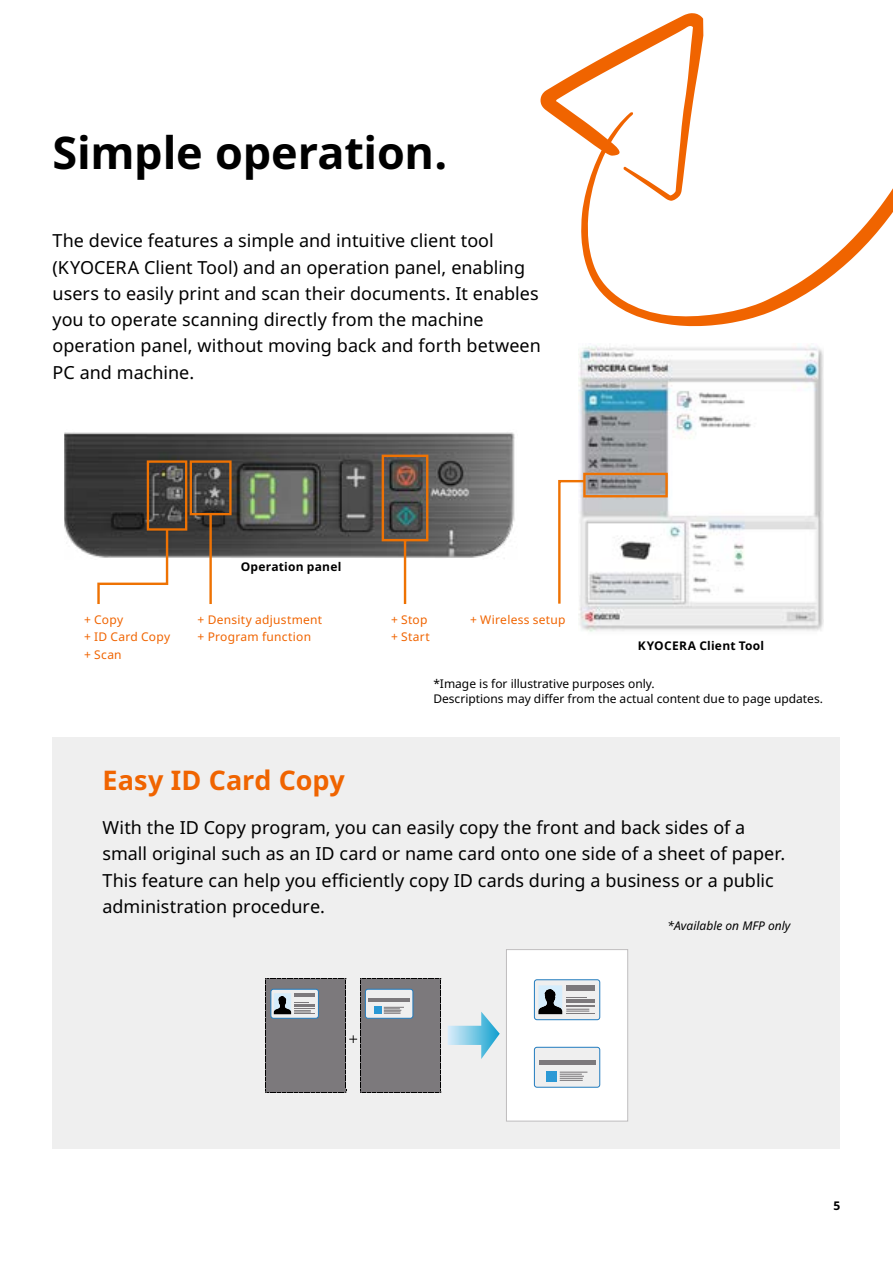
<style>
.page{position:relative;width:893px;height:1263px;background:#fff}
.page>*{position:absolute;margin:0;border:0;box-sizing:border-box;transform-origin:0 0}
.t1{font:700 45px "Noto Sans";letter-spacing:-.005em;color:#000}
.t2{font:700 27px "Noto Sans";color:#f06400}
.t3{font:18px/26.2px "Noto Sans";color:#000}
.t4{font:12px/14.4px "Noto Sans";color:#000}
.t5{font:12px/17.5px "Noto Sans";letter-spacing:.02em;color:#f06400}
.t6{font:700 12px "Noto Sans";letter-spacing:.02em;color:#000}
.t7{font:italic 12px "Noto Sans";color:#000}
</style>
<div class="page">
<svg style="left:540px;top:13px;width:353px;height:313px"></svg>
<div style="left:53px;top:738px;width:787px;height:411px;background:#efefef"></div>
<img style="left:65px;top:432px;width:450px;height:126px">
<div style="left:147px;top:460px;width:40px;height:71px;border:2px solid #ee7203"></div>
<svg style="left:96px;top:527px;width:73px;height:77px"></svg>
<div style="left:190px;top:460px;width:42px;height:55px;border:2px solid #ee7203"></div>
<hr style="left:209px;top:514px;width:3px;height:90px;background:#ee7203">
<svg style="left:380px;top:453px;width:50px;height:151px"></svg>
<img style="left:578px;top:346px;width:246px;height:286px">
<div style="left:583px;top:473px;width:85px;height:24px;border:2px solid #ee7203"></div>
<svg style="left:558px;top:479px;width:29px;height:127px"></svg>
<svg style="left:265px;top:978px;width:176px;height:115px;background:#88888c"></svg>
<svg style="left:448px;top:1012px;width:52px;height:47px"></svg>
<div style="left:506px;top:949px;width:122px;height:172px;background:#fff"></div>
<div style="left:506px;top:949px;width:122px;height:172px;border:1px solid #bfbdbe"></div>
<div style="left:534px;top:1047px;width:66px;height:40px;background:#efefef;border-radius:3px"></div>
<div style="left:534px;top:1047px;width:66px;height:40px;border:1px solid #217bbe;border-radius:3px"></div>
<hr style="left:539px;top:1060px;width:56px;height:2px;background:#7c797c">
<hr style="left:539px;top:1063px;width:56px;height:1px;background:#7c797c">
<svg style="left:547px;top:1071px;width:40px;height:10px"></svg>
<div style="left:534px;top:980px;width:66px;height:40px;background:#efefef;border-radius:3px"></div>
<div style="left:534px;top:980px;width:66px;height:40px;border:1px solid #217bbe;border-radius:3px"></div>
<svg style="left:538px;top:985px;width:56px;height:29px"></svg>
<div style="left:566px;top:985px;width:28px;height:5px;background:#7c797c"></div>
<h1 class="t1" style="left:53px;top:120px;width:396px">Simple operation.</h1>
<p class="t3" style="left:53px;top:228px;width:490px">The device features a simple and intuitive client tool (KYOCERA Client Tool) and an operation panel, enabling users to easily print and scan their documents. It enables you to operate scanning directly from the machine operation panel, without moving back and forth between PC and machine.</p>
<p class="t6" style="left:241px;top:558px;width:102px">Operation panel</p>
<p class="t5" style="left:84px;top:611px;width:88px">+ Copy<br>+ ID Card Copy + Scan</p>
<p class="t5" style="left:198px;top:611px;width:126px">+ Density adjustment + Program function</p>
<p class="t5" style="left:391px;top:611px;width:40px">+ Stop + Start</p>
<p class="t5" style="left:470px;top:611px;width:97px">+ Wireless setup</p>
<p class="t6" style="left:638px;top:637px;width:128px">KYOCERA Client Tool</p>
<p class="t4" style="left:433px;top:677px;width:391px">*Image is for illustrative purposes only.<br>Descriptions may differ from the actual content due to page updates.</p>
<h2 class="t2" style="left:102px;top:761px;width:244px">Easy ID Card Copy</h2>
<p class="t3" style="left:102px;top:815px;width:684px">With the ID Copy program, you can easily copy the front and back sides of a small original such as an ID card or name card onto one side of a sheet of paper.<br>This feature can help you efficiently copy ID cards during a business or a public administration procedure.</p>
<p class="t7" style="left:668px;top:917px;width:124px">*Available on MFP only</p>
<p class="t6" style="left:834px;top:1197px;width:8px">5</p>
</div>
